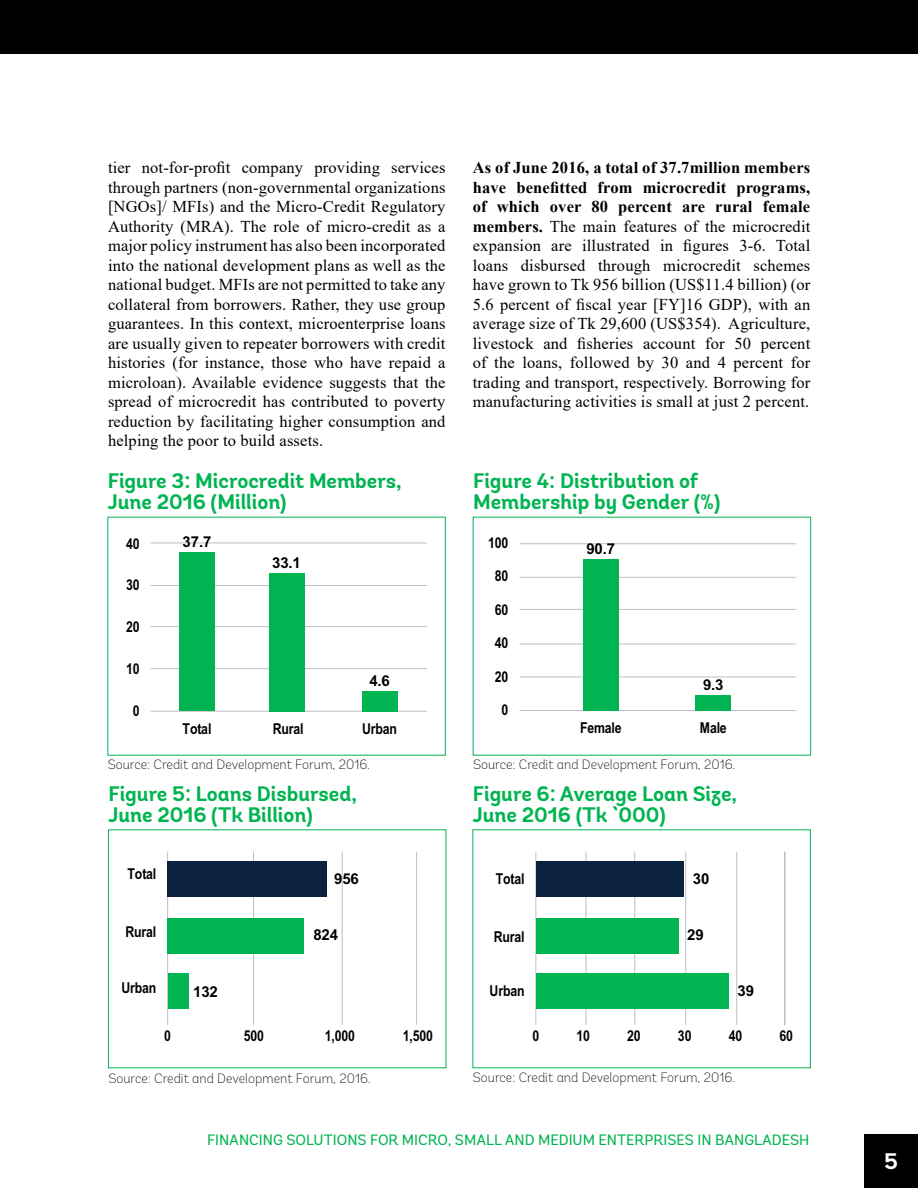
<style>
.page{position:relative;width:918px;height:1188px;background:#fff}
.page>*{position:absolute;margin:0;border:0;box-sizing:border-box;transform-origin:0 0}
.t1{font:700 22.5px "Andes";color:#fff}
.t2{font:700 21px/21px "Andes";color:#00b451}
.t3{font:16.5px/19.5px "Times New Roman";letter-spacing:.01em;color:#000;text-align:justify}
.t4{font:700 15px "Arial Narrow";letter-spacing:-.01em;color:#000}
.t5{font:15px "Andes";color:#00b451}
.t6{font:700 15px "Arial";letter-spacing:-.01em;color:#000}
.t7{font:200 13.5px "Andes";color:#000}
.s1{font-weight:700}
</style>
<div class="page">
<div style="left:864px;top:1134px;width:54px;height:54px;background:#000"></div>
<div style="left:0;top:0;width:918px;height:54px;background:#000"></div>
<hr style="left:151px;top:542px;width:276px;height:1px;background:#bcbec0">
<hr style="left:151px;top:585px;width:276px;height:1px;background:#bcbec0">
<hr style="left:151px;top:626px;width:276px;height:1px;background:#bcbec0">
<hr style="left:151px;top:668px;width:276px;height:1px;background:#bcbec0">
<hr style="left:151px;top:711px;width:276px;height:1px;background:#bcbec0">
<div style="left:180px;top:553px;width:35px;height:158px;background:#00b451"></div>
<div style="left:269px;top:573px;width:35px;height:138px;background:#00b451"></div>
<div style="left:362px;top:691px;width:35px;height:20px;background:#00b451"></div>
<hr style="left:519px;top:543px;width:277px;height:1px;background:#bcbec0">
<hr style="left:519px;top:577px;width:277px;height:1px;background:#bcbec0">
<hr style="left:519px;top:609px;width:277px;height:1px;background:#bcbec0">
<hr style="left:519px;top:676px;width:277px;height:1px;background:#bcbec0">
<hr style="left:519px;top:643px;width:277px;height:1px;background:#bcbec0">
<hr style="left:519px;top:710px;width:277px;height:1px;background:#bcbec0">
<div style="left:583px;top:559px;width:35px;height:152px;background:#00b451"></div>
<div style="left:696px;top:695px;width:35px;height:16px;background:#00b451"></div>
<hr style="left:342px;top:852px;width:1px;height:173px;background:#bcbec0">
<hr style="left:416px;top:852px;width:1px;height:173px;background:#bcbec0">
<hr style="left:253px;top:852px;width:1px;height:173px;background:#bcbec0">
<hr style="left:167px;top:852px;width:1px;height:173px;background:#bcbec0">
<div style="left:168px;top:862px;width:159px;height:35px;background:#0a2240"></div>
<div style="left:168px;top:918px;width:136px;height:35px;background:#00b451"></div>
<div style="left:168px;top:974px;width:20px;height:35px;background:#00b451"></div>
<hr style="left:634px;top:852px;width:1px;height:173px;background:#bcbec0">
<hr style="left:685px;top:852px;width:1px;height:173px;background:#bcbec0">
<hr style="left:736px;top:852px;width:1px;height:173px;background:#bcbec0">
<hr style="left:784px;top:852px;width:1px;height:173px;background:#bcbec0">
<hr style="left:586px;top:852px;width:1px;height:173px;background:#bcbec0">
<hr style="left:535px;top:852px;width:1px;height:173px;background:#bcbec0">
<div style="left:536px;top:862px;width:147px;height:35px;background:#0a2240"></div>
<div style="left:536px;top:918px;width:142px;height:35px;background:#00b451"></div>
<div style="left:536px;top:974px;width:192px;height:35px;background:#00b451"></div>
<p class="t3" style="left:108px;top:158px;width:339px">tier not-for-profit company providing services through partners (non-governmental organizations [NGOs]/ MFIs) and the Micro-Credit Regulatory Authority (MRA). The role of micro-credit as a major policy instrument has also been incorporated into the national development plans as well as the national budget. MFIs are not permitted to take any collateral from borrowers. Rather, they use group guarantees. In this context, microenterprise loans are usually given to repeater borrowers with credit histories (for instance, those who have repaid a microloan). Available evidence suggests that the spread of microcredit has contributed to poverty reduction by facilitating higher consumption and helping the poor to build assets.</p>
<p class="t2" style="left:108px;top:471px;width:295px">Figure 3: Microcredit Members,<br>June 2016 (Million)</p>
<p class="t3" style="left:473px;top:157px;width:339px"><span class="s1">As of June 2016, a total of 37.7million members have benefitted from microcredit programs, of which over 80 percent are rural female members.</span> The main features of the microcredit expansion are illustrated in figures 3-6. Total loans disbursed through microcredit schemes have grown to Tk 956 billion (US$11.4 billion) (or 5.6 percent of fiscal year [FY]16 GDP), with an average size of Tk 29,600 (US$354). Agriculture, livestock and fisheries account for 50 percent of the loans, followed by 30 and 4 percent for trading and transport, respectively. Borrowing for manufacturing activities is small at just 2 percent.</p>
<p class="t2" style="left:473px;top:471px;width:249px">Figure 4: Distribution of<br>Membership by Gender (%)</p>
<p class="t4" style="left:126px;top:532px;width:15px">40</p>
<p class="t6" style="left:183px;top:531px;width:30px">37.7</p>
<p class="t4" style="left:488px;top:531px;width:22px">100</p>
<p class="t6" style="left:586px;top:538px;width:30px">90.7</p>
<p class="t6" style="left:272px;top:552px;width:30px">33.1</p>
<p class="t4" style="left:126px;top:574px;width:15px">30</p>
<p class="t4" style="left:495px;top:565px;width:15px">80</p>
<p class="t4" style="left:495px;top:598px;width:15px">60</p>
<p class="t4" style="left:126px;top:616px;width:15px">20</p>
<p class="t4" style="left:495px;top:632px;width:15px">40</p>
<p class="t4" style="left:126px;top:657px;width:15px">10</p>
<p class="t6" style="left:369px;top:670px;width:22px">4.6</p>
<p class="t4" style="left:495px;top:665px;width:15px">20</p>
<p class="t6" style="left:703px;top:674px;width:22px">9.3</p>
<p class="t4" style="left:133px;top:699px;width:8px">0</p>
<p class="t4" style="left:502px;top:698px;width:8px">0</p>
<p class="t4" style="left:183px;top:717px;width:30px">Total</p>
<p class="t4" style="left:273px;top:717px;width:32px">Rural</p>
<p class="t4" style="left:362px;top:717px;width:36px">Urban</p>
<p class="t4" style="left:580px;top:717px;width:43px">Female</p>
<p class="t4" style="left:700px;top:717px;width:28px">Male</p>
<p class="t7" style="left:108px;top:757px;width:264px">Source: Credit and Development Forum, 2016.</p>
<p class="t7" style="left:473px;top:757px;width:264px">Source: Credit and Development Forum, 2016.</p>
<p class="t2" style="left:108px;top:784px;width:250px">Figure 5: Loans Disbursed,<br>June 2016 (Tk Billion)</p>
<p class="t2" style="left:473px;top:784px;width:266px">Figure 6: Average Loan Size,<br>June 2016 (Tk `000)</p>
<p class="t4" style="left:128px;top:863px;width:30px">Total</p>
<p class="t6" style="left:334px;top:868px;width:26px">956</p>
<p class="t4" style="left:496px;top:867px;width:30px">Total</p>
<p class="t6" style="left:693px;top:868px;width:18px">30</p>
<p class="t4" style="left:126px;top:921px;width:32px">Rural</p>
<p class="t6" style="left:313px;top:924px;width:26px">824</p>
<p class="t4" style="left:494px;top:925px;width:32px">Rural</p>
<p class="t6" style="left:687px;top:924px;width:18px">29</p>
<p class="t4" style="left:121px;top:976px;width:36px">Urban</p>
<p class="t6" style="left:193px;top:981px;width:26px">132</p>
<p class="t4" style="left:490px;top:979px;width:36px">Urban</p>
<p class="t6" style="left:737px;top:980px;width:18px">39</p>
<p class="t4" style="left:164px;top:1025px;width:8px">0</p>
<p class="t4" style="left:244px;top:1025px;width:22px">500</p>
<p class="t4" style="left:325px;top:1025px;width:32px">1,000</p>
<p class="t4" style="left:403px;top:1025px;width:32px">1,500</p>
<p class="t4" style="left:532px;top:1025px;width:8px">0</p>
<p class="t4" style="left:576px;top:1025px;width:15px">10</p>
<p class="t4" style="left:678px;top:1025px;width:15px">30</p>
<p class="t4" style="left:627px;top:1025px;width:15px">20</p>
<p class="t4" style="left:729px;top:1025px;width:15px">40</p>
<p class="t4" style="left:779px;top:1025px;width:15px">60</p>
<p class="t7" style="left:108px;top:1070px;width:264px">Source: Credit and Development Forum, 2016.</p>
<p class="t7" style="left:473px;top:1069px;width:264px">Source: Credit and Development Forum, 2016.</p>
<p class="t5" style="left:207px;top:1131px;width:604px">FINANCING SOLUTIONS FOR MICRO, SMALL AND MEDIUM ENTERPRISES IN BANGLADESH</p>
<h1 class="t1" style="left:884px;top:1148px;width:15px">5</h1>
</div>
